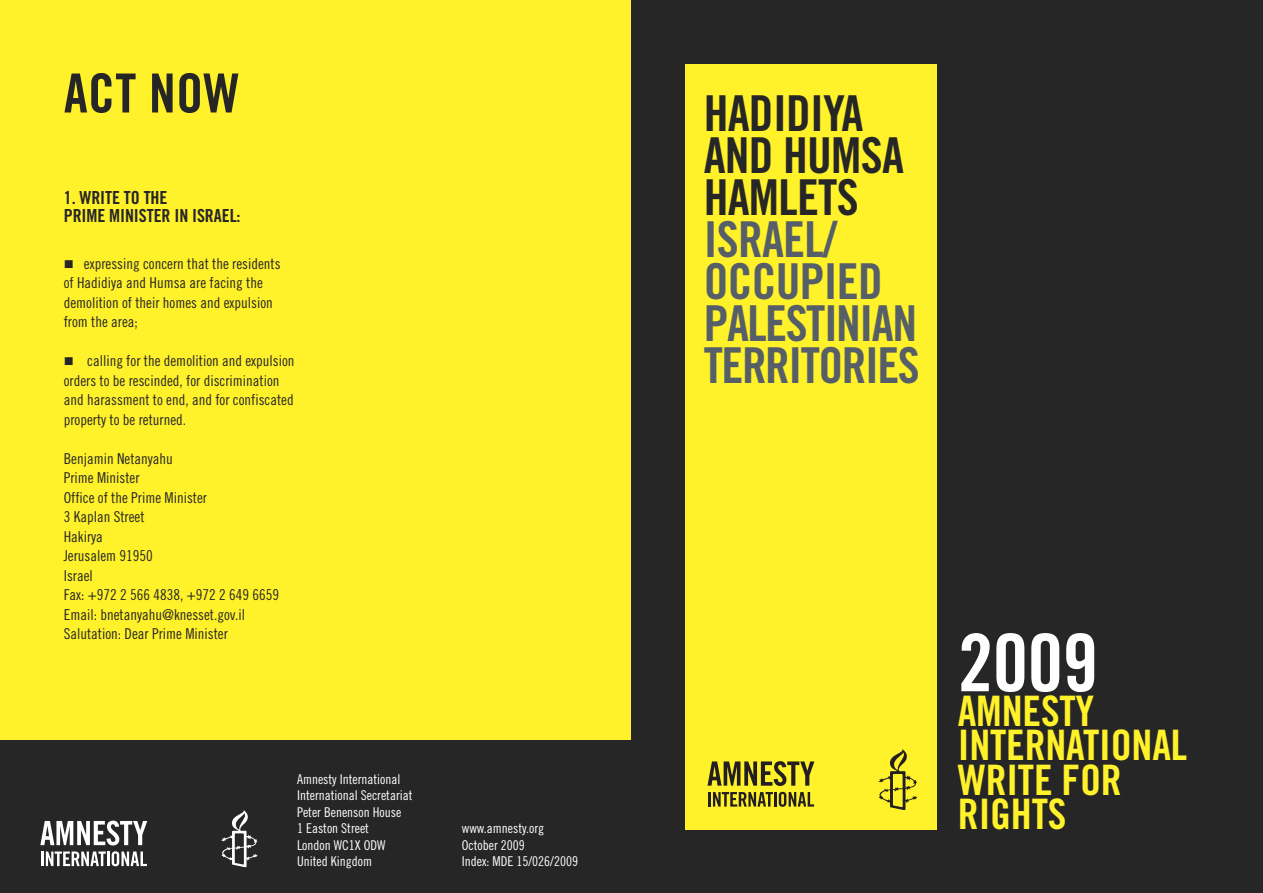
<style>
.page{position:relative;width:1263px;height:893px;background:#fff}
.page>*{position:absolute;margin:0;border:0;box-sizing:border-box;transform-origin:0 0}
.t1{font:79.5px "Amnesty Trade Gothic Bd Cn 20";color:#fff}
.t2{font:54px "Amnesty Trade Gothic Bd Cn 20 OTF";letter-spacing:.005em;color:#272627}
.t3{font:49.5px/42px "Amnesty Trade Gothic Bd Cn 20 OTF";letter-spacing:-.03em;color:#565f67}
.t4{font:49.5px/42px "Amnesty Trade Gothic Bd Cn 20 OTF";letter-spacing:-.015em;color:#272627}
.t5{font:42px/34.5px "Amnesty Trade Gothic Bd Cn 20";letter-spacing:-.005em;color:#fff12a}
.t6{font:18px/18px "Amnesty Trade Gothic Bd Cn 20 OTF";letter-spacing:-.005em;color:#272627}
.t7{font:15px/19.5px "Amnesty Trade Gothic Cn 18";color:#272627}
.t8{font:13.5px/16.5px "Amnesty Trade Gothic Cn 18";color:#fff}
</style>
<div class="page">
<div style="left:0;top:0;width:631px;height:893px;background:#fff12a"></div>
<div style="left:631px;top:0;width:632px;height:893px;background:#272627"></div>
<div style="left:685px;top:64px;width:251px;height:765px;background:#fff12a"></div>
<svg style="left:878px;top:749px;width:39px;height:61px"></svg>
<svg style="left:708px;top:792px;width:106px;height:15px"></svg>
<svg style="left:707px;top:761px;width:107px;height:25px"></svg>
<div style="left:0;top:740px;width:631px;height:153px;background:#272627"></div>
<svg style="left:221px;top:810px;width:37px;height:57px"></svg>
<svg style="left:41px;top:851px;width:106px;height:15px"></svg>
<svg style="left:40px;top:821px;width:107px;height:24px"></svg>
<h2 class="t2" style="left:64px;top:60px;width:177px">ACT NOW</h2>
<p class="t6" style="left:64px;top:188px;width:178px">1. WRITE TO THE<br>PRIME MINISTER IN ISRAEL:</p>
<p class="t7" style="left:64px;top:253px;width:218px;text-indent:20px">expressing concern that the residents of Hadidiya and Humsa are facing the demolition of their homes and expulsion from the area;</p>
<p class="t7" style="left:64px;top:351px;width:232px;text-indent:23px">calling for the demolition and expulsion orders to be rescinded, for discrimination and harassment to end, and for confiscated property to be returned.</p>
<p class="t7" style="left:64px;top:448px;width:217px">Benjamin Netanyahu<br>Prime Minister<br>Office of the Prime Minister<br>3 Kaplan Street<br>Hakirya<br>Jerusalem 91950<br>Israel<br>Fax: +972 2 566 4838, +972 2 649 6659<br>Email: bnetanyahu@knesset.gov.il<br>Salutation: Dear Prime Minister</p>
<p class="t8" style="left:297px;top:771px;width:117px">Amnesty International<br>International Secretariat<br>Peter Benenson House<br>1 Easton Street<br>London WC1X ODW<br>United Kingdom</p>
<p class="t8" style="left:462px;top:820px;width:118px">www.amnesty.org<br>October 2009<br>Index: MDE 15/026/2009</p>
<h3 class="t4" style="left:704px;top:92px;width:202px">HADIDIYA<br>AND HUMSA<br>HAMLETS</h3>
<h3 class="t3" style="left:704px;top:218px;width:218px">ISRAEL/<br>OCCUPIED<br>PALESTINIAN<br>TERRITORIES</h3>
<h1 class="t1" style="left:958px;top:615px;width:142px">2009</h1>
<h3 class="t5" style="left:958px;top:693px;width:231px">AMNESTY<br>INTERNATIONAL<br>WRITE FOR<br>RIGHTS</h3>
</div>
